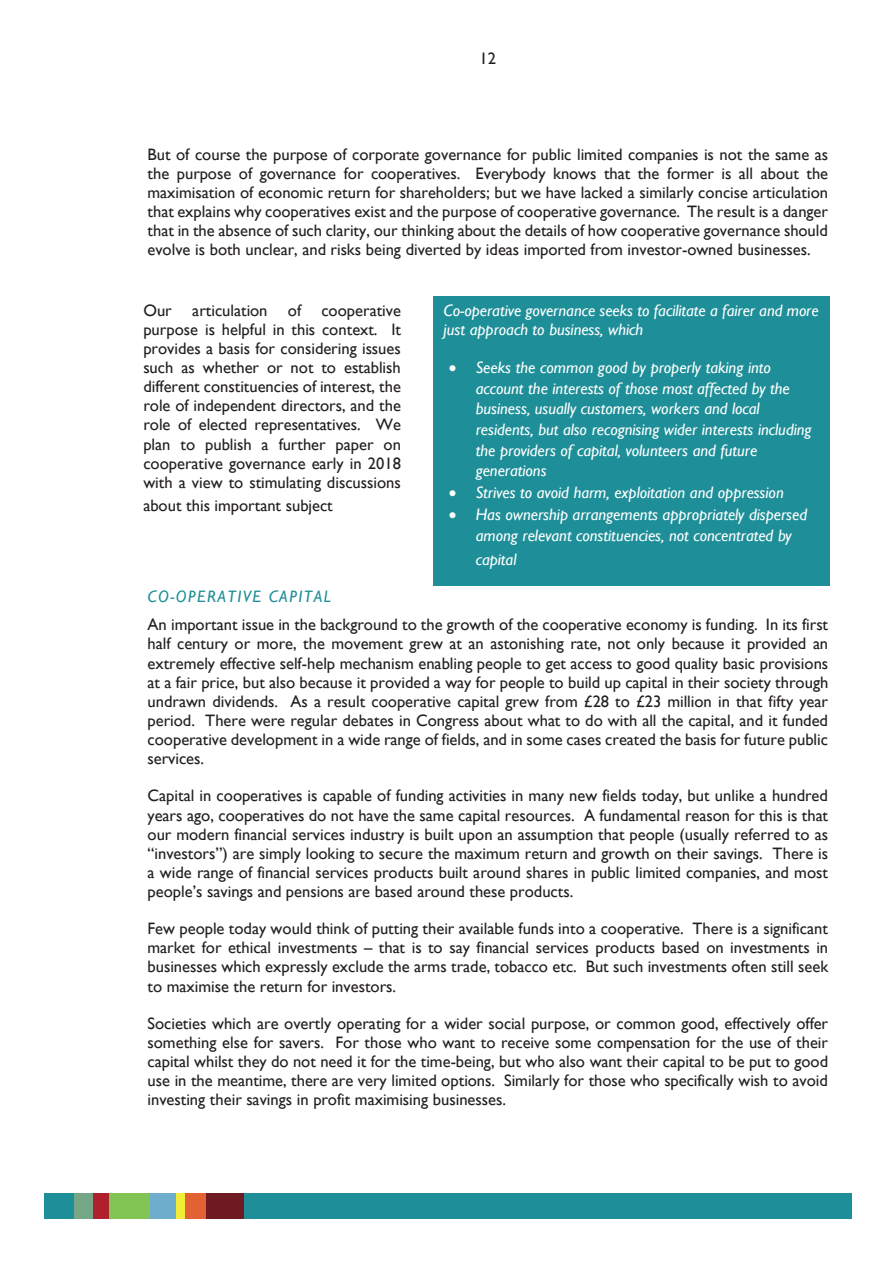
<style>
.page{position:relative;width:894px;height:1262px;background:#fff}
.page>*{position:absolute;margin:0;border:0;box-sizing:border-box;transform-origin:0 0}
.t1{font:16.5px/19px "Gill Sans";color:#231f20;text-align:justify}
.t2{font:italic 16.5px/20.7px "Gill Sans";color:#fff}
.t3{font:italic 16.5px "Gill Sans";letter-spacing:.09em;color:#1e8f98}
</style>
<div class="page">
<div style="left:44px;top:1193px;width:30px;height:25px;background:#1e8f98"></div>
<div style="left:74px;top:1193px;width:19px;height:25px;background:#75a687"></div>
<div style="left:93px;top:1193px;width:16px;height:25px;background:#ae212c"></div>
<div style="left:109px;top:1193px;width:41px;height:25px;background:#83c555"></div>
<div style="left:150px;top:1193px;width:26px;height:25px;background:#6fadcd"></div>
<div style="left:176px;top:1193px;width:9px;height:25px;background:#f2ec3b"></div>
<div style="left:185px;top:1193px;width:21px;height:25px;background:#e26233"></div>
<div style="left:206px;top:1193px;width:38px;height:25px;background:#701a24"></div>
<div style="left:244px;top:1193px;width:608px;height:25px;background:#1e8f98"></div>
<div style="left:433px;top:296px;width:396px;height:290px;background:#1e8f98"></div>
<p class="t1" style="left:479px;top:49px;width:18px">12</p>
<p class="t1" style="left:147px;top:145px;width:682px">But of course the purpose of corporate governance for public limited companies is not the same as the purpose of governance for cooperatives. Everybody knows that the former is all about the maximisation of economic return for shareholders; but we have lacked a similarly concise articulation that explains why cooperatives exist and the purpose of cooperative governance. The result is a danger that in the absence of such clarity, our thinking about the details of how cooperative governance should evolve is both unclear, and risks being diverted by ideas imported from investor-owned businesses.</p>
<p class="t1" style="left:143px;top:301px;width:259px">Our articulation of cooperative purpose is helpful in this context. It provides a basis for considering issues such as whether or not to establish different constituencies of interest, the role of independent directors, and the role of elected representatives. We plan to publish a further paper on cooperative governance early in 2018 with a view to stimulating discussions</p>
<p class="t1" style="left:143px;top:496px;width:191px">about this important subject</p>
<p class="t2" style="left:444px;top:301px;width:376px;line-height:19px">Co-operative governance seeks to facilitate a fairer and more just approach to business, which</p>
<p class="t2" style="left:476px;top:357px;width:337px;text-indent:-27px">• Seeks the common good by properly taking into account the interests of those most affected by the business, usually customers, workers and local residents, but also recognising wider interests including the providers of capital, volunteers and future generations</p>
<p class="t2" style="left:449px;top:482px;width:337px">• Strives to avoid harm, exploitation and oppression</p>
<p class="t2" style="left:476px;top:504px;width:333px;text-indent:-27px">• Has ownership arrangements appropriately dispersed among relevant constituencies, not concentrated by</p>
<p class="t2" style="left:476px;top:549px;width:42px">capital</p>
<p class="t3" style="left:147px;top:587px;width:185px">CO-OPERATIVE CAPITAL</p>
<p class="t1" style="left:147px;top:615px;width:682px">An important issue in the background to the growth of the cooperative economy is funding. In its first half century or more, the movement grew at an astonishing rate, not only because it provided an extremely effective self-help mechanism enabling people to get access to good quality basic provisions at a fair price, but also because it provided a way for people to build up capital in their society through undrawn dividends. As a result cooperative capital grew from £28 to £23 million in that fifty year period. There were regular debates in Congress about what to do with all the capital, and it funded cooperative development in a wide range of fields, and in some cases created the basis for future public services.</p>
<p class="t1" style="left:147px;top:786px;width:682px">Capital in cooperatives is capable of funding activities in many new fields today, but unlike a hundred years ago, cooperatives do not have the same capital resources. A fundamental reason for this is that our modern financial services industry is built upon an assumption that people (usually referred to as “investors”) are simply looking to secure the maximum return and growth on their savings. There is a wide range of financial services products built around shares in public limited companies, and most people’s savings and pensions are based around these products.</p>
<p class="t1" style="left:147px;top:919px;width:682px">Few people today would think of putting their available funds into a cooperative. There is a significant market for ethical investments – that is to say financial services products based on investments in businesses which expressly exclude the arms trade, tobacco etc. But such investments often still seek to maximise the return for investors.</p>
<p class="t1" style="left:147px;top:1014px;width:682px">Societies which are overtly operating for a wider social purpose, or common good, effectively offer something else for savers. For those who want to receive some compensation for the use of their capital whilst they do not need it for the time-being, but who also want their capital to be put to good use in the meantime, there are very limited options. Similarly for those who specifically wish to avoid investing their savings in profit maximising businesses.</p>
</div>
